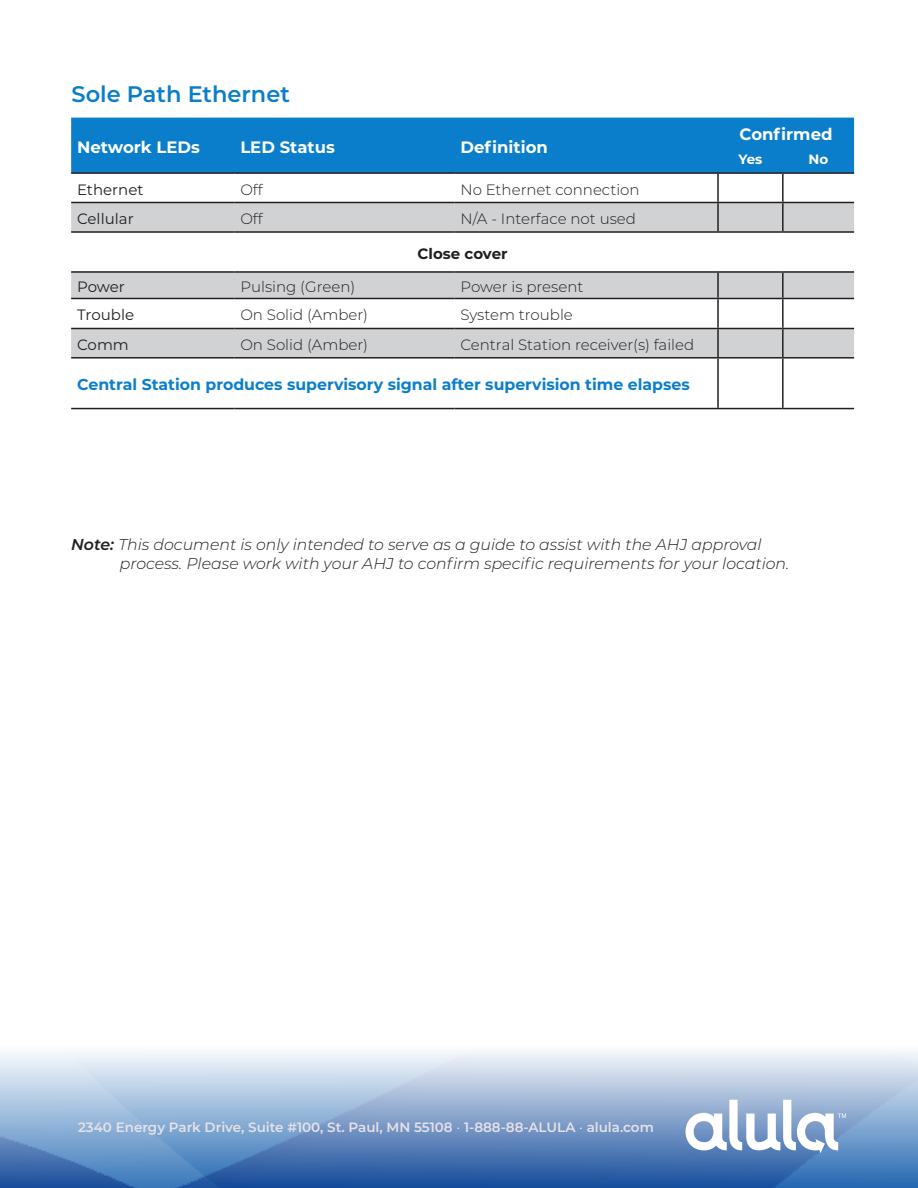
<style>
.page{position:relative;width:918px;height:1188px;background:#fff}
.page>*{position:absolute;margin:0;border:0;box-sizing:border-box;transform-origin:0 0}
.Product_name{font:600 22.5px "Montserrat";color:#0a7eca}
.Table_header{font:700 16.5px "Montserrat";color:#fff}
.t1{font:italic 300 15.75px/18.9px "Montserrat";color:#231f20}
.t2{font:700 15.75px "Montserrat";color:#0a7eca}
.t3{font:300 15px "Montserrat";color:#231f20}
.t4{font:15px "Montserrat";color:#231f20}
.t5{font:700 15px "Montserrat";color:#231f20}
.t6{font:600 13.5px "Montserrat";color:#e7e1e7}
.Table_header-2{font:700 13.5px "Montserrat";color:#fff}
.s1{font-weight:600}
.s2{font-weight:300}
</style>
<div class="page">
<img style="left:0;top:1051px;width:918px;height:137px">
<svg style="left:679px;top:1100px;width:167px;height:53px"></svg>
<div style="left:71px;top:118px;width:783px;height:54px;background:#0a7eca"></div>
<svg style="left:71px;top:203px;width:783px;height:154px;fill:#d1d2d4"></svg>
<hr style="left:71px;top:172px;width:163px;height:2px;background:#231f20">
<hr style="left:234px;top:172px;width:220px;height:2px;background:#231f20">
<hr style="left:454px;top:172px;width:264px;height:2px;background:#231f20">
<hr style="left:718px;top:172px;width:65px;height:2px;background:#231f20">
<hr style="left:783px;top:172px;width:71px;height:2px;background:#231f20">
<hr style="left:71px;top:202px;width:163px;height:1px;background:#231f20">
<hr style="left:234px;top:202px;width:220px;height:1px;background:#231f20">
<hr style="left:454px;top:202px;width:264px;height:1px;background:#231f20">
<hr style="left:71px;top:231px;width:163px;height:2px;background:#231f20">
<hr style="left:234px;top:231px;width:220px;height:2px;background:#231f20">
<hr style="left:454px;top:231px;width:264px;height:2px;background:#231f20">
<hr style="left:71px;top:271px;width:163px;height:2px;background:#231f20">
<hr style="left:234px;top:271px;width:220px;height:2px;background:#231f20">
<hr style="left:454px;top:271px;width:264px;height:2px;background:#231f20">
<hr style="left:71px;top:298px;width:163px;height:1px;background:#231f20">
<hr style="left:234px;top:298px;width:220px;height:1px;background:#231f20">
<hr style="left:454px;top:298px;width:264px;height:1px;background:#231f20">
<hr style="left:71px;top:328px;width:163px;height:1px;background:#231f20">
<hr style="left:234px;top:328px;width:220px;height:1px;background:#231f20">
<hr style="left:454px;top:328px;width:264px;height:1px;background:#231f20">
<hr style="left:71px;top:357px;width:163px;height:2px;background:#231f20">
<hr style="left:234px;top:357px;width:220px;height:2px;background:#231f20">
<hr style="left:454px;top:357px;width:264px;height:2px;background:#231f20">
<hr style="left:71px;top:408px;width:163px;height:1px;background:#231f20">
<hr style="left:234px;top:408px;width:220px;height:1px;background:#231f20">
<hr style="left:454px;top:408px;width:264px;height:1px;background:#231f20">
<hr style="left:717px;top:174px;width:2px;height:28px;background:#231f20">
<hr style="left:718px;top:202px;width:65px;height:1px;background:#231f20">
<hr style="left:717px;top:203px;width:2px;height:28px;background:#231f20">
<hr style="left:718px;top:231px;width:65px;height:2px;background:#231f20">
<hr style="left:718px;top:271px;width:65px;height:2px;background:#231f20">
<hr style="left:717px;top:273px;width:2px;height:25px;background:#231f20">
<hr style="left:718px;top:298px;width:65px;height:1px;background:#231f20">
<hr style="left:717px;top:299px;width:2px;height:29px;background:#231f20">
<hr style="left:718px;top:328px;width:65px;height:1px;background:#231f20">
<hr style="left:717px;top:329px;width:2px;height:28px;background:#231f20">
<hr style="left:718px;top:357px;width:65px;height:2px;background:#231f20">
<hr style="left:717px;top:359px;width:2px;height:49px;background:#231f20">
<hr style="left:718px;top:408px;width:65px;height:1px;background:#231f20">
<hr style="left:782px;top:174px;width:2px;height:28px;background:#231f20">
<hr style="left:783px;top:202px;width:71px;height:1px;background:#231f20">
<hr style="left:782px;top:203px;width:2px;height:28px;background:#231f20">
<hr style="left:783px;top:231px;width:71px;height:2px;background:#231f20">
<hr style="left:783px;top:271px;width:71px;height:2px;background:#231f20">
<hr style="left:782px;top:273px;width:2px;height:25px;background:#231f20">
<hr style="left:783px;top:298px;width:71px;height:1px;background:#231f20">
<hr style="left:782px;top:299px;width:2px;height:29px;background:#231f20">
<hr style="left:783px;top:328px;width:71px;height:1px;background:#231f20">
<hr style="left:782px;top:329px;width:2px;height:28px;background:#231f20">
<hr style="left:783px;top:357px;width:71px;height:2px;background:#231f20">
<hr style="left:782px;top:359px;width:2px;height:49px;background:#231f20">
<hr style="left:783px;top:408px;width:71px;height:1px;background:#231f20">
<p class="Product_name" style="left:72px;top:78px;width:220px">Sole Path Ethernet</p>
<p class="Table_header" style="left:77px;top:135px;width:124px">Network LEDs</p>
<p class="Table_header" style="left:240px;top:135px;width:96px">LED Status</p>
<p class="Table_header" style="left:460px;top:135px;width:89px">Definition</p>
<p class="t4" style="left:77px;top:179px;width:68px">Ethernet</p>
<p class="t3" style="left:240px;top:179px;width:24px">Off</p>
<p class="t3" style="left:460px;top:179px;width:181px">No Ethernet connection</p>
<p class="t4" style="left:77px;top:208px;width:58px">Cellular</p>
<p class="t3" style="left:240px;top:208px;width:24px">Off</p>
<p class="t3" style="left:460px;top:208px;width:177px">N/A - Interface not used</p>
<p class="t5" style="left:418px;top:243px;width:92px">Close cover</p>
<p class="t4" style="left:77px;top:276px;width:49px">Power</p>
<p class="t3" style="left:240px;top:276px;width:116px">Pulsing (Green)</p>
<p class="t3" style="left:460px;top:276px;width:124px">Power is present</p>
<p class="t4" style="left:77px;top:305px;width:58px">Trouble</p>
<p class="t3" style="left:240px;top:305px;width:129px">On Solid (Amber)</p>
<p class="t3" style="left:460px;top:305px;width:114px">System trouble</p>
<p class="t4" style="left:77px;top:334px;width:53px">Comm</p>
<p class="t3" style="left:240px;top:334px;width:129px">On Solid (Amber)</p>
<p class="t3" style="left:460px;top:334px;width:235px">Central Station receiver(s) failed</p>
<p class="t2" style="left:77px;top:373px;width:614px">Central Station produces supervisory signal after supervision time elapses</p>
<p class="Table_header" style="left:740px;top:123px;width:94px">Confirmed</p>
<p class="Table_header-2" style="left:738px;top:150px;width:26px">Yes</p>
<p class="Table_header-2" style="left:809px;top:150px;width:21px">No</p>
<p class="t1" style="left:120px;top:534px;width:671px;text-indent:-49px"><span class="s1">Note:</span> This document is only intended to serve as a guide to assist with the AHJ approval process. Please work with your AHJ to confirm specific requirements for your location.</p>
<p class="t6" style="left:78px;top:1117px;width:577px">2340 Energy Park Drive, Suite #100, St. Paul, MN 55108 <span class="s2">•</span> 1-888-88-ALULA <span class="s2">•</span> alula.com</p>
</div>
